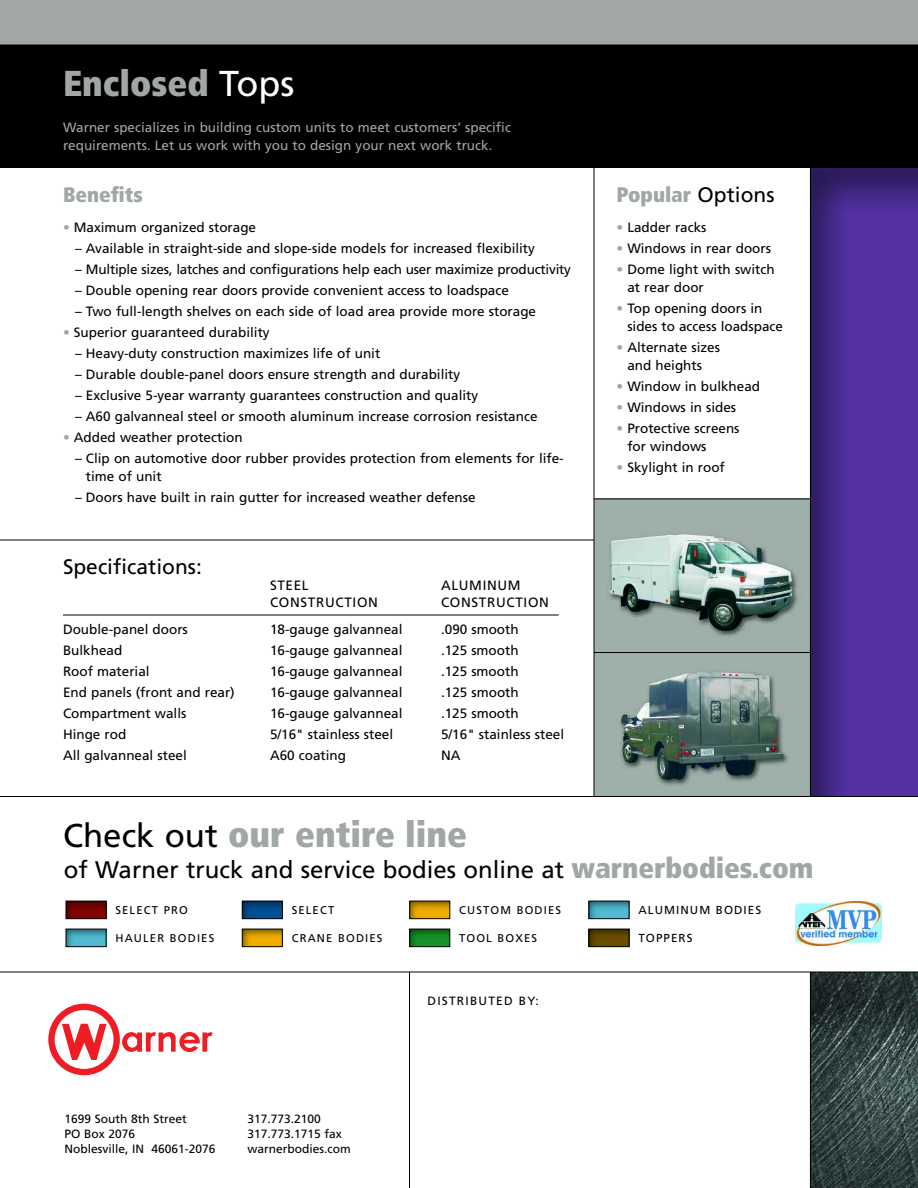
<style>
.page{position:relative;width:918px;height:1188px;background:#fff}
.page>*{position:absolute;margin:0;border:0;box-sizing:border-box;transform-origin:0 0}
.t1{font:900 condensed 36px "Frutiger";color:#a1a7a2}
.t2{font:24px "Frutiger";color:#000}
.t3{font:900 condensed 21px "Frutiger";color:#a1a7a2}
.t4{font:21px "Frutiger";color:#000}
.t5{font:13.5px/18px "Frutiger";color:#000}
.t6{font:13.5px/18px "Frutiger";color:#a1a7a2}
.t7{font:13.5px "Frutiger";letter-spacing:.05em;color:#000}
.t8{font:12px/15px "Frutiger";color:#000}
.t9{font:12px "Frutiger";letter-spacing:.1em;color:#000}
.t10{font:11.7px "Frutiger";letter-spacing:.09em;color:#000}
.t11{font:11.25px "Frutiger";letter-spacing:.1em;color:#000}
.s1{font-weight:400;font-stretch:normal;color:#fff}
.s2{color:#a1a7a2}
.s3{font-weight:400;font-stretch:normal;color:#000}
.s4{font-weight:400;font-stretch:normal;font-size:33px;color:#000}
.s5{font-weight:900;font-stretch:condensed;font-size:28.5px;color:#a1a7a2}
</style>
<div class="page">
<img style="left:811px;top:168px;width:107px;height:628px">
<img style="left:595px;top:653px;width:215px;height:143px">
<svg style="left:595px;top:500px;width:215px;height:152px;background:#95a8a2"></svg>
<img style="left:811px;top:973px;width:107px;height:215px">
<div style="left:0;top:45px;width:918px;height:123px;background:#000"></div>
<div style="left:0;top:0;width:918px;height:45px;background:#a1a7a2"></div>
<svg style="left:48px;top:1004px;width:165px;height:71px"></svg>
<hr style="left:63px;top:615px;width:496px;height:1px;background:#000">
<img style="left:68px;top:903px;width:36px;height:14px">
<div style="left:66px;top:901px;width:40px;height:18px;border:1px solid #000"></div>
<img style="left:68px;top:931px;width:36px;height:14px">
<div style="left:66px;top:929px;width:40px;height:18px;border:1px solid #000"></div>
<img style="left:244px;top:903px;width:37px;height:14px">
<div style="left:242px;top:901px;width:41px;height:18px;border:1px solid #000"></div>
<img style="left:244px;top:931px;width:37px;height:14px">
<div style="left:242px;top:929px;width:41px;height:18px;border:1px solid #000"></div>
<img style="left:412px;top:903px;width:36px;height:14px">
<div style="left:410px;top:901px;width:40px;height:18px;border:1px solid #000"></div>
<img style="left:412px;top:931px;width:36px;height:14px">
<div style="left:410px;top:929px;width:40px;height:18px;border:1px solid #000"></div>
<img style="left:591px;top:903px;width:36px;height:14px">
<div style="left:589px;top:901px;width:40px;height:18px;border:1px solid #000"></div>
<img style="left:591px;top:931px;width:36px;height:14px">
<div style="left:589px;top:929px;width:40px;height:18px;border:1px solid #000"></div>
<img style="left:795px;top:902px;width:86px;height:44px">
<hr style="left:0;top:972px;width:918px;height:1px;background:#000">
<hr style="left:810px;top:972px;width:1px;height:216px;background:#000">
<hr style="left:409px;top:972px;width:1px;height:216px;background:#000">
<hr style="left:0;top:540px;width:594px;height:1px;background:#000">
<hr style="left:810px;top:167px;width:1px;height:630px;background:#000">
<hr style="left:594px;top:168px;width:1px;height:629px;background:#000">
<hr style="left:594px;top:499px;width:216px;height:1px;background:#000">
<hr style="left:594px;top:652px;width:216px;height:1px;background:#000">
<hr style="left:0;top:796px;width:918px;height:1px;background:#000">
<h1 class="t1" style="left:63px;top:69px;width:233px">Enclosed <span class="s1">Tops</span></h1>
<p class="t6" style="left:63px;top:119px;width:449px">Warner specializes in building custom units to meet customers’ specific requirements. Let us work with you to design your next work truck.</p>
<h3 class="t3" style="left:63px;top:186px;width:81px">Benefits</h3>
<p class="t5" style="left:63px;top:219px;width:195px"><span class="s2">•</span> Maximum organized storage</p>
<p class="t5" style="left:75px;top:240px;width:461px">– Available in straight-side and slope-side models for increased flexibility</p>
<p class="t5" style="left:75px;top:261px;width:498px">– Multiple sizes, latches and configurations help each user maximize productivity</p>
<p class="t5" style="left:75px;top:282px;width:435px">– Double opening rear doors provide convenient access to loadspace</p>
<p class="t5" style="left:75px;top:303px;width:463px">– Two full-length shelves on each side of load area provide more storage</p>
<p class="t5" style="left:63px;top:324px;width:208px"><span class="s2">•</span> Superior guaranteed durability</p>
<p class="t5" style="left:75px;top:345px;width:307px">– Heavy-duty construction maximizes life of unit</p>
<p class="t5" style="left:75px;top:366px;width:387px">– Durable double-panel doors ensure strength and durability</p>
<p class="t5" style="left:75px;top:387px;width:405px">– Exclusive 5-year warranty guarantees construction and quality</p>
<p class="t5" style="left:75px;top:408px;width:464px">– A60 galvanneal steel or smooth aluminum increase corrosion resistance</p>
<p class="t5" style="left:63px;top:429px;width:181px"><span class="s2">•</span> Added weather protection</p>
<p class="t5" style="left:86px;top:450px;width:479px;text-indent:-11px">– Clip on automotive door rubber provides protection from elements for life&shy;time of unit</p>
<p class="t5" style="left:75px;top:489px;width:402px">– Doors have built in rain gutter for increased weather defense</p>
<h3 class="t4" style="left:63px;top:558px;width:140px">Specifications:</h3>
<p class="t5" style="left:270px;top:578px;width:40px">STEEL</p>
<p class="t7" style="left:441px;top:580px;width:81px">ALUMINUM</p>
<p class="t7" style="left:270px;top:597px;width:109px">CONSTRUCTION</p>
<p class="t7" style="left:441px;top:597px;width:109px">CONSTRUCTION</p>
<p class="t5" style="left:63px;top:621px;width:126px">Double-panel doors</p>
<p class="t5" style="left:270px;top:621px;width:134px">18-gauge galvanneal</p>
<p class="t5" style="left:441px;top:621px;width:79px">.090 smooth</p>
<p class="t5" style="left:63px;top:642px;width:61px">Bulkhead</p>
<p class="t5" style="left:270px;top:642px;width:134px">16-gauge galvanneal</p>
<p class="t5" style="left:441px;top:642px;width:79px">.125 smooth</p>
<p class="t5" style="left:63px;top:663px;width:88px">Roof material</p>
<p class="t5" style="left:270px;top:663px;width:134px">16-gauge galvanneal</p>
<p class="t5" style="left:441px;top:663px;width:79px">.125 smooth</p>
<p class="t5" style="left:63px;top:684px;width:173px">End panels (front and rear)</p>
<p class="t5" style="left:270px;top:684px;width:134px">16-gauge galvanneal</p>
<p class="t5" style="left:441px;top:684px;width:79px">.125 smooth</p>
<p class="t5" style="left:63px;top:705px;width:125px">Compartment walls</p>
<p class="t5" style="left:270px;top:705px;width:134px">16-gauge galvanneal</p>
<p class="t5" style="left:441px;top:705px;width:79px">.125 smooth</p>
<p class="t5" style="left:63px;top:726px;width:65px">Hinge rod</p>
<p class="t5" style="left:270px;top:726px;width:125px">5/16" stainless steel</p>
<p class="t5" style="left:441px;top:726px;width:125px">5/16" stainless steel</p>
<p class="t5" style="left:63px;top:747px;width:125px">All galvanneal steel</p>
<p class="t5" style="left:270px;top:747px;width:78px">A60 coating</p>
<p class="t5" style="left:441px;top:747px;width:21px">NA</p>
<h3 class="t3" style="left:616px;top:186px;width:160px">Popular <span class="s3">Options</span></h3>
<p class="t5" style="left:616px;top:219px;width:92px"><span class="s2">•</span> Ladder racks</p>
<p class="t5" style="left:616px;top:240px;width:156px"><span class="s2">•</span> Windows in rear doors</p>
<p class="t5" style="left:627px;top:261px;width:149px;text-indent:-11px"><span class="s2">•</span> Dome light with switch at rear door</p>
<p class="t5" style="left:627px;top:300px;width:157px;text-indent:-11px"><span class="s2">•</span> Top opening doors in sides to access loadspace</p>
<p class="t5" style="left:616px;top:339px;width:105px;text-align:center"><span class="s2">•</span> Alternate sizes and heights</p>
<p class="t5" style="left:616px;top:378px;width:145px"><span class="s2">•</span> Window in bulkhead</p>
<p class="t5" style="left:616px;top:399px;width:121px"><span class="s2">•</span> Windows in sides</p>
<p class="t5" style="left:627px;top:420px;width:114px;text-indent:-11px"><span class="s2">•</span> Protective screens for windows</p>
<p class="t5" style="left:616px;top:459px;width:110px"><span class="s2">•</span> Skylight in roof</p>
<h1 class="t1" style="left:63px;top:820px;width:406px"><span class="s4">Check out</span> our entire line</h1>
<h2 class="t2" style="left:64px;top:860px;width:751px">of Warner truck and service bodies online at <span class="s5">warnerbodies.com</span></h2>
<p class="t11" style="left:116px;top:906px;width:74px">SELECT PRO</p>
<p class="t11" style="left:116px;top:934px;width:100px">HAULER BODIES</p>
<p class="t11" style="left:292px;top:906px;width:44px">SELECT</p>
<p class="t11" style="left:292px;top:934px;width:92px">CRANE BODIES</p>
<p class="t8" style="left:64px;top:1112px;width:153px">1699 South 8th Street<br>PO Box 2076<br>Noblesville, IN 46061-2076</p>
<p class="t8" style="left:248px;top:1112px;width:105px">317.773.2100<br>317.773.1715 fax warnerbodies.com</p>
<p class="t11" style="left:459px;top:906px;width:103px">CUSTOM BODIES</p>
<p class="t11" style="left:459px;top:934px;width:79px">TOOL BOXES</p>
<p class="t9" style="left:428px;top:996px;width:113px">DISTRIBUTED BY:</p>
<p class="t10" style="left:638px;top:905px;width:124px">ALUMINUM BODIES</p>
<p class="t10" style="left:638px;top:933px;width:56px">TOPPERS</p>
</div>
